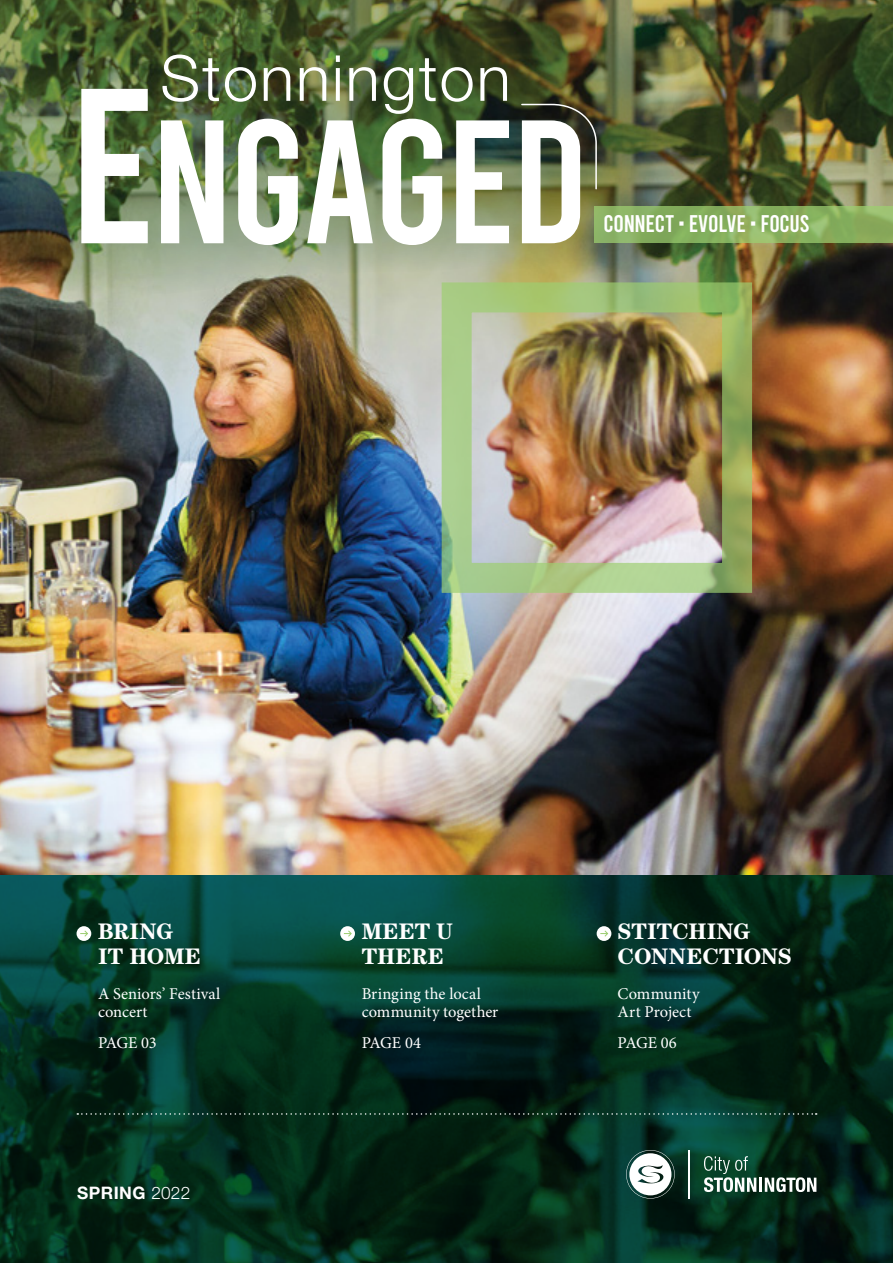
<style>
.page{position:relative;width:893px;height:1263px;background:#fff}
.page>*{position:absolute;margin:0;border:0;box-sizing:border-box;transform-origin:0 0}
.t1{font:300 63.45px "Helvetica Neue LT Std";letter-spacing:.03em;color:#fff}
.t2{font:24px "Bebas";letter-spacing:-.01em;color:#fff}
.t3{font:700 22.5px/24px "Century";color:#fff}
.t4{font:700 17.25px "Helvetica Neue LT Std";letter-spacing:.03em;color:#fff}
.t5{font:16.5px/18px "Minion Pro";color:#fff}
.s1{font-weight:300}
</style>
<div class="page">
<img style="left:0;top:0;width:893px;height:876px">
<img style="left:0;top:0;width:680px;height:296px">
<svg style="left:0;top:876px;width:893px;height:387px;background:#042f22"></svg>
<div style="left:77px;top:926px;width:14px;height:15px;background:#fff;border-radius:50%"></div>
<svg style="left:80px;top:930px;width:8px;height:7px"></svg>
<div style="left:340px;top:926px;width:15px;height:15px;background:#fff;border-radius:50%"></div>
<svg style="left:344px;top:930px;width:8px;height:7px"></svg>
<div style="left:597px;top:926px;width:14px;height:15px;background:#fff;border-radius:50%"></div>
<svg style="left:600px;top:930px;width:9px;height:7px"></svg>
<hr style="left:689px;top:1150px;width:1px;height:48px;background:#fff">
<svg style="left:704px;top:1156px;width:52px;height:36px"></svg>
<hr style="left:759px;top:1178px;width:3px;height:14px;background:#fff">
<svg style="left:765px;top:1177px;width:51px;height:15px"></svg>
<svg style="left:626px;top:1150px;width:49px;height:48px"></svg>
<svg style="left:77px;top:1113px;width:740px;height:2px"></svg>
<svg style="left:594px;top:206px;width:299px;height:36px;background:#89af60"></svg>
<svg style="left:81px;top:89px;width:499px;height:156px"></svg>
<svg style="left:520px;top:103px;width:78px;height:87px"></svg>
<div style="left:442px;top:282px;width:310px;height:311px;border:30px solid #9dce70"></div>
<h1 class="t1" style="left:160px;top:39px;width:352px">Stonnington</h1>
<h2 class="t2" style="left:604px;top:212px;width:207px">CONNECT • EVOLVE • FOCUS</h2>
<h3 class="t3" style="left:98px;top:919px;width:105px">BRING<br>IT HOME</h3>
<p class="t5" style="left:98px;top:984px;width:124px">A Seniors’ Festival concert</p>
<p class="t5" style="left:98px;top:1033px;width:60px">PAGE 03</p>
<p class="t4" style="left:77px;top:1182px;width:115px">SPRING <span class="s1">2022</span></p>
<h3 class="t3" style="left:362px;top:919px;width:93px">MEET U<br>THERE</h3>
<p class="t5" style="left:362px;top:984px;width:138px">Bringing the local community together</p>
<p class="t5" style="left:362px;top:1033px;width:61px">PAGE 04</p>
<h3 class="t3" style="left:617px;top:919px;width:176px">STITCHING<br>CONNECTIONS</h3>
<p class="t5" style="left:617px;top:984px;width:84px">Community<br>Art Project</p>
<p class="t5" style="left:617px;top:1033px;width:61px">PAGE 06</p>
</div>
